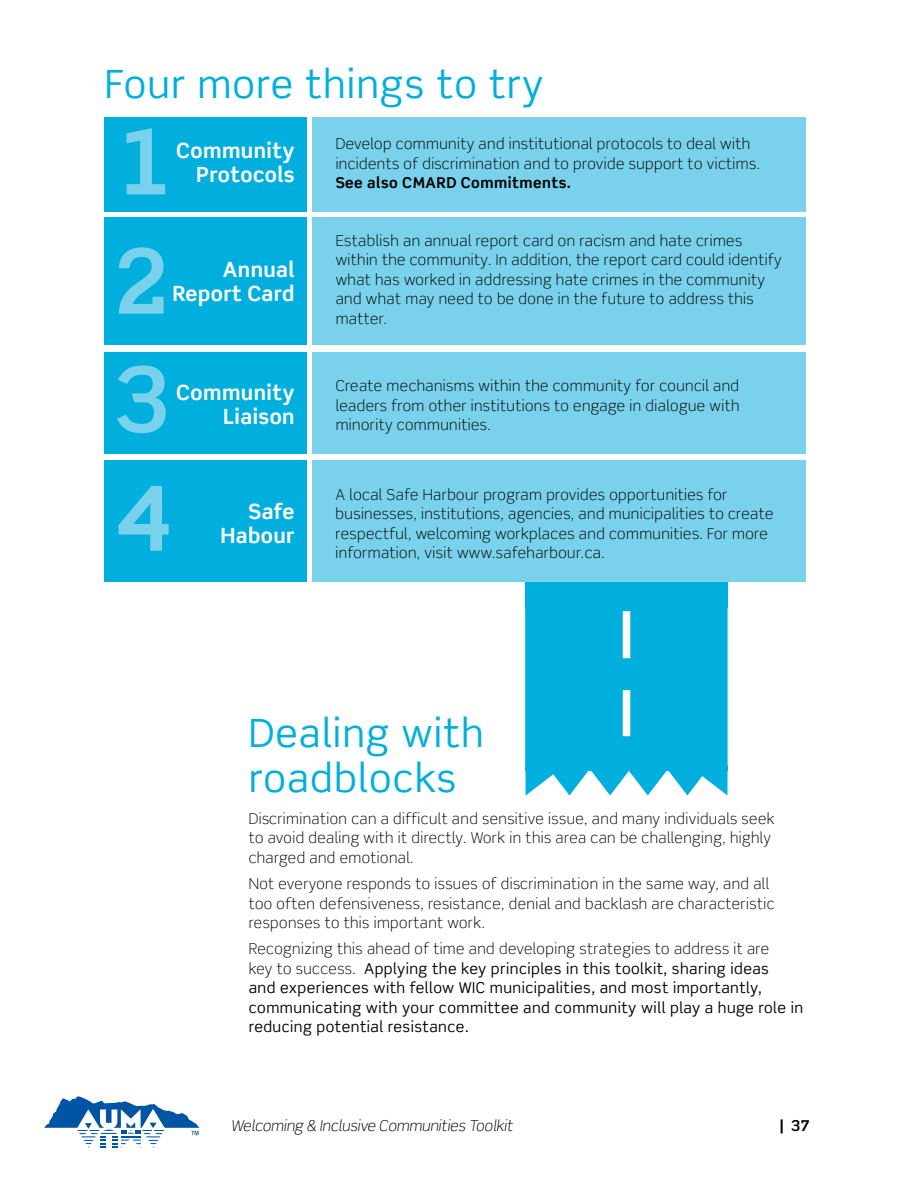
<style>
.page{position:relative;width:918px;height:1188px;background:#fff}
.page>*{position:absolute;margin:0;border:0;box-sizing:border-box;transform-origin:0 0}
.Header_-_MEDIUM{font:700 90px "Scene Std";color:#79d1eb}
.Header_-_MEDIUM-2{font:39px "Scene Std";letter-spacing:.03em;color:#00afdd}
.Header_-_Small{font:700 21px/24px "Scene Std";letter-spacing:.02em;color:#fff;text-align:right}
.Copy{font:300 15px/19.5px "Scene Std";letter-spacing:.03em;color:#000}
.Copy-2{font:15px/19.5px "Scene Std";letter-spacing:.03em;color:#000}
.t1{font:italic 300 15px "Scene Std";color:#000}
.t2{font:700 15px "Scene Std";color:#000}
.s1{font-weight:700}
.s2{font-weight:300}
</style>
<div class="page">
<svg style="left:44px;top:1096px;width:156px;height:52px"></svg>
<div style="left:525px;top:546px;width:203px;height:224px;background:#00afdd"></div>
<div style="left:623px;top:611px;width:7px;height:47px;background:#fff"></div>
<div style="left:623px;top:690px;width:7px;height:47px;background:#fff"></div>
<svg style="left:525px;top:721px;width:203px;height:75px"></svg>
<div style="left:105px;top:117px;width:202px;height:95px;background:#00afdd"></div>
<div style="left:312px;top:117px;width:494px;height:95px;background:#79d1eb"></div>
<div style="left:105px;top:217px;width:202px;height:128px;background:#00afdd"></div>
<div style="left:312px;top:217px;width:494px;height:128px;background:#79d1eb"></div>
<div style="left:105px;top:352px;width:202px;height:102px;background:#00afdd"></div>
<div style="left:312px;top:352px;width:494px;height:102px;background:#79d1eb"></div>
<div style="left:105px;top:461px;width:202px;height:121px;background:#00afdd"></div>
<div style="left:312px;top:461px;width:494px;height:121px;background:#79d1eb"></div>
<p class="Header_-_MEDIUM-2" style="left:105px;top:60px;width:440px">Four more things to try</p>
<p class="Header_-_MEDIUM" style="left:118px;top:106px;width:58px">1</p>
<p class="Header_-_Small" style="left:176px;top:138px;width:120px">Community<br>Protocols</p>
<p class="Copy" style="left:336px;top:134px;width:426px">Develop community and institutional protocols to deal with incidents of discrimination and to provide support to victims.<br><span class="s1">See also CMARD Commitments.</span></p>
<p class="Header_-_MEDIUM" style="left:113px;top:225px;width:58px">2</p>
<p class="Header_-_Small" style="left:172px;top:258px;width:124px">Annual<br>Report Card</p>
<p class="Header_-_MEDIUM" style="left:115px;top:343px;width:58px">3</p>
<p class="Header_-_Small" style="left:176px;top:380px;width:120px">Community<br>Liaison</p>
<p class="Header_-_MEDIUM" style="left:115px;top:462px;width:58px">4</p>
<p class="Header_-_Small" style="left:249px;top:499px;width:48px">Safe</p>
<p class="Header_-_Small" style="left:220px;top:523px;width:76px">Habour</p>
<p class="Copy" style="left:336px;top:231px;width:448px">Establish an annual report card on racism and hate crimes within the community. In addition, the report card could identify what has worked in addressing hate crimes in the community and what may need to be done in the future to address this matter.</p>
<p class="Copy" style="left:336px;top:376px;width:405px;text-align:justify">Create mechanisms within the community for council and leaders from other institutions to engage in dialogue with minority communities.</p>
<p class="Copy" style="left:336px;top:485px;width:439px">A local Safe Harbour program provides opportunities for businesses, institutions, agencies, and municipalities to create respectful, welcoming workplaces and communities. For more information, visit www.safeharbour.ca.</p>
<p class="Header_-_MEDIUM-2" style="left:249px;top:709px;width:237px">Dealing with</p>
<p class="Header_-_MEDIUM-2" style="left:249px;top:754px;width:210px">roadblocks</p>
<p class="Copy" style="left:249px;top:809px;width:527px">Discrimination can a difficult and sensitive issue, and many individuals seek to avoid dealing with it directly. Work in this area can be challenging, highly charged and emotional.</p>
<p class="Copy" style="left:249px;top:874px;width:527px">Not everyone responds to issues of discrimination in the same way, and all too often defensiveness, resistance, denial and backlash are characteristic responses to this important work.</p>
<p class="Copy-2" style="left:249px;top:939px;width:556px"><span class="s2">Recognizing this ahead of time and developing strategies to address it are<br>key to success.</span> Applying the key principles in this toolkit, sharing ideas<br>and experiences with fellow WIC municipalities, and most importantly, communicating with your committee and community will play a huge role in reducing potential resistance.</p>
<p class="t1" style="left:231px;top:1116px;width:283px">Welcoming &amp; Inclusive Communities Toolkit</p>
<p class="t2" style="left:779px;top:1116px;width:32px">| 37</p>
</div>
